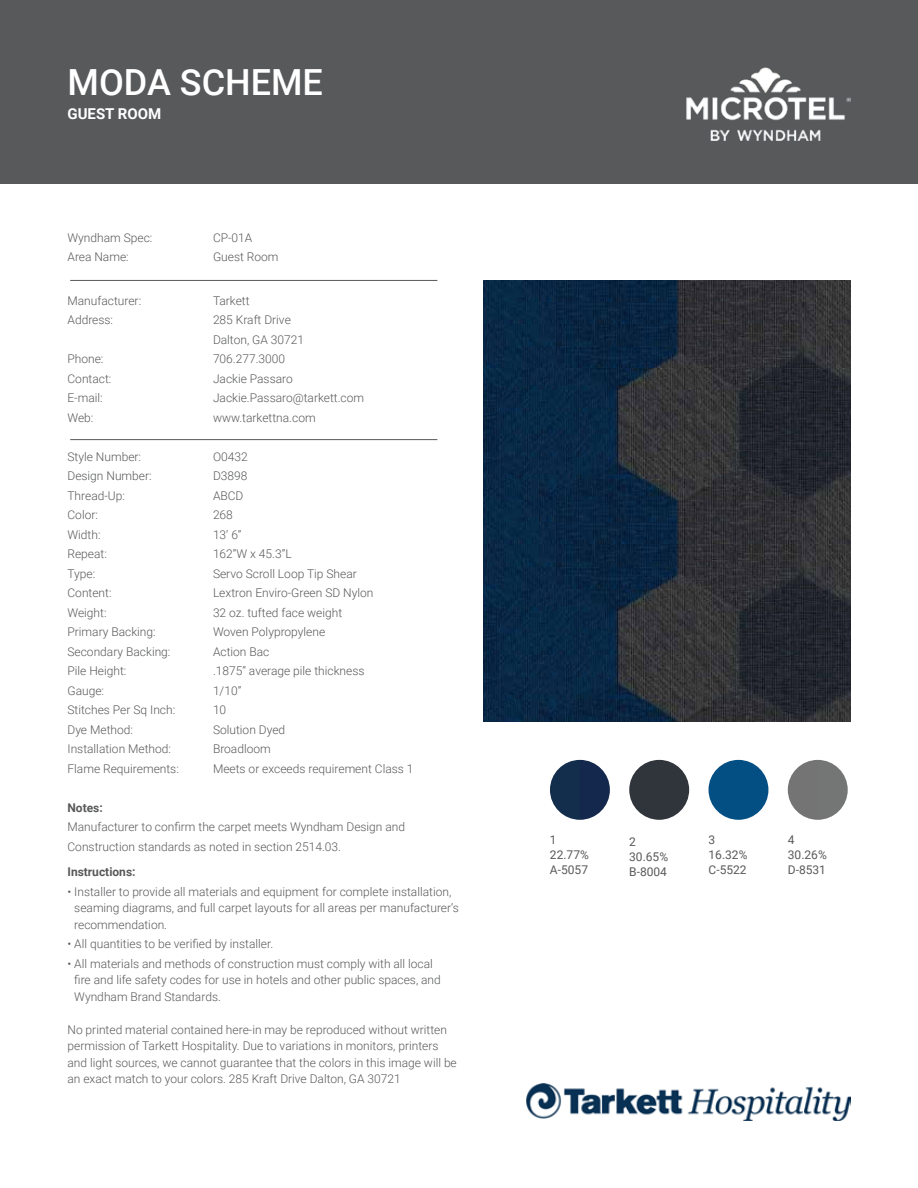
<style>
.page{position:relative;width:918px;height:1188px;background:#fff}
.page>*{position:absolute;margin:0;border:0;box-sizing:border-box;transform-origin:0 0}
.t1{font:500 36px "Roboto";color:#fff}
.t2{font:700 15px "Roboto";color:#fff}
.t3{font:300 12px/16.5px "Roboto";color:#58595b}
.t4{font:12px/15px "Roboto";color:#58595b}
.t5{font:700 12px "Roboto";color:#58595b}
</style>
<div class="page">
<hr style="left:70px;top:280px;width:367px;height:1px;background:#58595b">
<hr style="left:70px;top:439px;width:367px;height:1px;background:#58595b">
<img style="left:483px;top:280px;width:367px;height:441px">
<div style="left:550px;top:760px;width:60px;height:60px;background:#132d4d;border-radius:30px"></div>
<div style="left:629px;top:760px;width:60px;height:60px;background:#30353b;border-radius:30px"></div>
<div style="left:709px;top:760px;width:59px;height:60px;background:#034f84;border-radius:30px"></div>
<div style="left:788px;top:760px;width:60px;height:60px;background:#747575;border-radius:30px"></div>
<div style="left:0;top:0;width:918px;height:184px;background:#58595b"></div>
<img style="left:686px;top:68px;width:164px;height:73px">
<img style="left:526px;top:1083px;width:324px;height:38px">
<h1 class="t1" style="left:68px;top:56px;width:257px">MODA SCHEME</h1>
<p class="t2" style="left:68px;top:103px;width:95px">GUEST ROOM</p>
<p class="t3" style="left:68px;top:229px;width:86px">Wyndham Spec:</p>
<p class="t3" style="left:213px;top:229px;width:41px">CP-01A</p>
<p class="t3" style="left:68px;top:248px;width:63px">Area Name:</p>
<p class="t3" style="left:213px;top:248px;width:67px">Guest Room</p>
<p class="t3" style="left:68px;top:292px;width:75px">Manufacturer:</p>
<p class="t3" style="left:213px;top:292px;width:38px">Tarkett</p>
<p class="t3" style="left:68px;top:311px;width:47px">Address:</p>
<p class="t3" style="left:213px;top:310px;width:93px;line-height:19.5px">285 Kraft Drive<br>Dalton, GA 30721</p>
<p class="t3" style="left:68px;top:350px;width:38px">Phone:</p>
<p class="t3" style="left:213px;top:350px;width:74px">706.277.3000</p>
<p class="t3" style="left:68px;top:370px;width:45px">Contact:</p>
<p class="t3" style="left:213px;top:370px;width:81px">Jackie Passaro</p>
<p class="t3" style="left:68px;top:389px;width:37px">E-mail:</p>
<p class="t3" style="left:213px;top:389px;width:153px">Jackie.Passaro@tarkett.com</p>
<p class="t3" style="left:68px;top:409px;width:27px">Web:</p>
<p class="t3" style="left:213px;top:409px;width:104px">www.tarkettna.com</p>
<p class="t3" style="left:68px;top:448px;width:75px">Style Number:</p>
<p class="t3" style="left:213px;top:448px;width:36px">O0432</p>
<p class="t3" style="left:68px;top:467px;width:86px">Design Number:</p>
<p class="t3" style="left:213px;top:467px;width:36px">D3898</p>
<p class="t3" style="left:68px;top:487px;width:59px">Thread-Up:</p>
<p class="t3" style="left:213px;top:487px;width:32px">ABCD</p>
<p class="t3" style="left:68px;top:506px;width:32px">Color:</p>
<p class="t3" style="left:213px;top:506px;width:21px">268</p>
<p class="t3" style="left:68px;top:526px;width:35px">Width:</p>
<p class="t3" style="left:213px;top:526px;width:30px">13’ 6”</p>
<p class="t3" style="left:68px;top:545px;width:41px">Repeat:</p>
<p class="t3" style="left:213px;top:545px;width:80px">162”W x 45.3”L</p>
<p class="t3" style="left:68px;top:565px;width:29px">Type:</p>
<p class="t3" style="left:213px;top:565px;width:145px">Servo Scroll Loop Tip Shear</p>
<p class="t3" style="left:68px;top:584px;width:46px">Content:</p>
<p class="t3" style="left:213px;top:584px;width:162px">Lextron Enviro-Green SD Nylon</p>
<p class="t3" style="left:68px;top:604px;width:41px">Weight:</p>
<p class="t3" style="left:213px;top:604px;width:131px">32 oz. tufted face weight</p>
<p class="t3" style="left:68px;top:623px;width:90px">Primary Backing:</p>
<p class="t3" style="left:213px;top:623px;width:114px">Woven Polypropylene</p>
<p class="t3" style="left:68px;top:643px;width:104px">Secondary Backing:</p>
<p class="t3" style="left:213px;top:643px;width:58px">Action Bac</p>
<p class="t3" style="left:68px;top:662px;width:60px">Pile Height:</p>
<p class="t3" style="left:213px;top:662px;width:153px">.1875” average pile thickness</p>
<p class="t3" style="left:68px;top:682px;width:38px">Gauge:</p>
<p class="t3" style="left:213px;top:682px;width:30px">1/10”</p>
<p class="t3" style="left:68px;top:701px;width:109px">Stitches Per Sq Inch:</p>
<p class="t3" style="left:213px;top:701px;width:15px">10</p>
<p class="t3" style="left:68px;top:721px;width:67px">Dye Method:</p>
<p class="t3" style="left:213px;top:721px;width:74px">Solution Dyed</p>
<p class="t3" style="left:68px;top:740px;width:105px">Installation Method:</p>
<p class="t3" style="left:213px;top:740px;width:59px">Broadloom</p>
<p class="t3" style="left:68px;top:760px;width:113px">Flame Requirements:</p>
<p class="t3" style="left:213px;top:760px;width:202px">Meets or exceeds requirement Class 1</p>
<p class="t5" style="left:68px;top:799px;width:37px">Notes:</p>
<p class="t3" style="left:68px;top:817px;width:339px;line-height:19.5px">Manufacturer to confirm the carpet meets Wyndham Design and<br>Construction standards as noted in section 2514.03.</p>
<p class="t5" style="left:68px;top:864px;width:70px">Instructions:</p>
<p class="t3" style="left:74px;top:883px;width:386px;text-indent:-7px">• Installer to provide all materials and equipment for complete installation, seaming diagrams, and full carpet layouts for all areas per manufacturer’s recommendation.</p>
<p class="t3" style="left:68px;top:935px;width:207px">• All quantities to be verified by installer.</p>
<p class="t3" style="left:74px;top:955px;width:368px;text-indent:-7px">• All materials and methods of construction must comply with all local fire and life safety codes for use in hotels and other public spaces, and<br>Wyndham Brand Standards.</p>
<p class="t3" style="left:68px;top:1021px;width:391px">No printed material contained here-in may be reproduced without written permission of Tarkett Hospitality. Due to variations in monitors, printers and light sources, we cannot guarantee that the colors in this image will be an exact match to your colors. 285 Kraft Drive Dalton, GA 30721</p>
<p class="t4" style="left:709px;top:832px;width:40px">3<br>16.32%<br>C-5522</p>
<p class="t4" style="left:550px;top:832px;width:40px">1<br>22.77%<br>A-5057</p>
<p class="t4" style="left:788px;top:832px;width:40px">4<br>30.26%<br>D-8531</p>
<p class="t4" style="left:629px;top:834px;width:40px">2<br>30.65%<br>B-8004</p>
</div>
